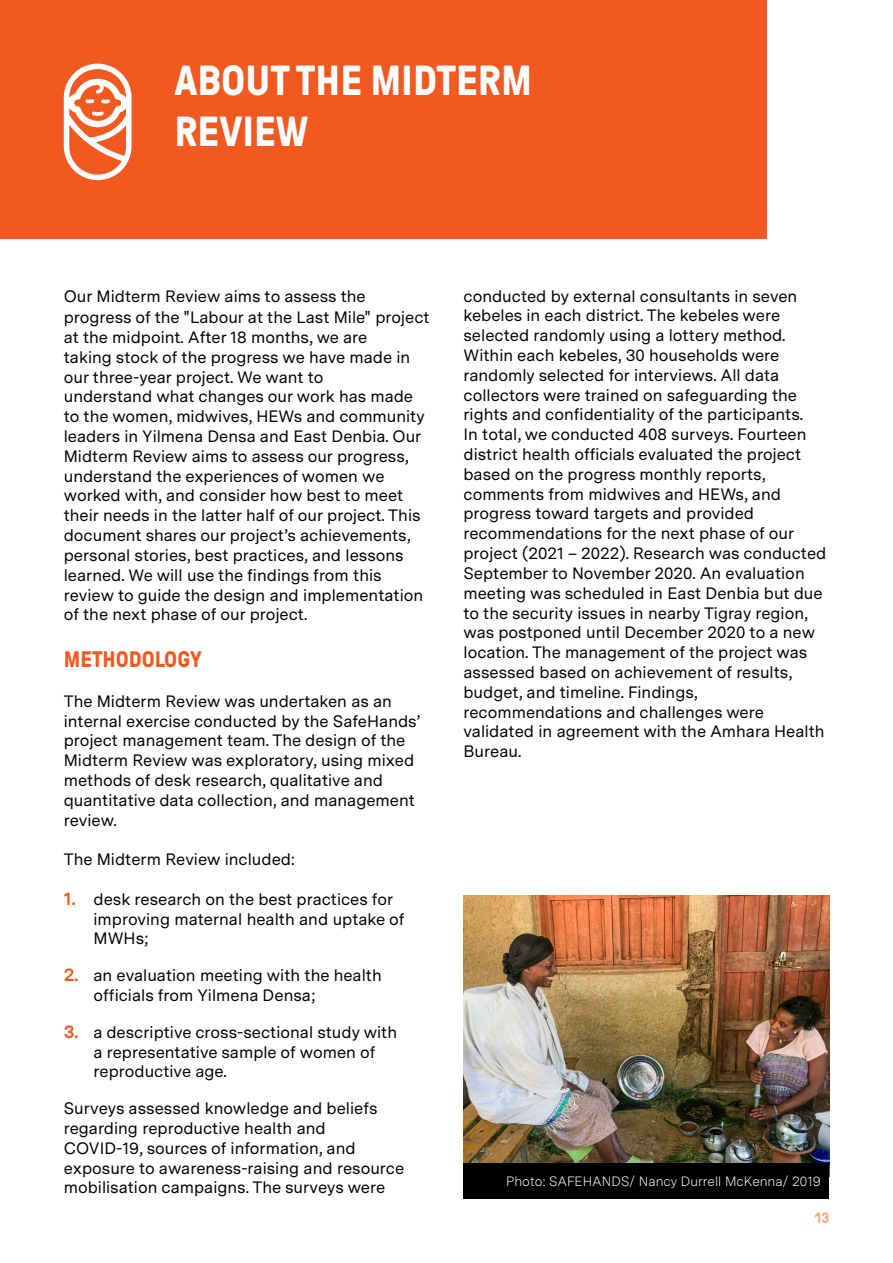
<style>
.page{position:relative;width:893px;height:1263px;background:#fff}
.page>*{position:absolute;margin:0;border:0;box-sizing:border-box;transform-origin:0 0}
.t1{font:700 42px "GT Pressura Pro";color:#fff}
.t2{font:700 22.5px "GT Pressura Pro";color:#f15921}
.t3{font:16.5px/19.8px "Messina Sans";color:#000}
.t4{font:700 15px "GT Pressura Pro";color:#f8a87e}
.t5{font:300 13.5px "Messina Sans";color:#fff}
.s1{font-weight:700;font-size:18px;color:#f15921}
</style>
<div class="page">
<img style="left:463px;top:895px;width:366px;height:268px">
<div style="left:0;top:0;width:767px;height:239px;background:#f15921"></div>
<svg style="left:64px;top:64px;width:68px;height:116px"></svg>
<div style="left:463px;top:1163px;width:366px;height:36px;background:#000"></div>
<p class="t1" style="left:174px;top:58px;width:359px">ABOUT THE MIDTERM</p>
<p class="t1" style="left:174px;top:109px;width:136px">REVIEW</p>
<p class="t3" style="left:64px;top:285px;width:367px;line-height:21.6px">Our Midterm Review aims to assess the progress of the "Labour at the Last Mile" project</p>
<p class="t3" style="left:64px;top:327px;width:362px">at the midpoint. After 18 months, we are<br>taking stock of the progress we have made in our three-year project. We want to<br>understand what changes our work has made to the women, midwives, HEWs and community leaders in Yilmena Densa and East Denbia. Our Midterm Review aims to assess our progress, understand the experiences of women we worked with, and consider how best to meet their needs in the latter half of our project. This document shares our project’s achievements, personal stories, best practices, and lessons learned. We will use the findings from this review to guide the design and implementation of the next phase of our project.</p>
<p class="t2" style="left:64px;top:647px;width:140px">METHODOLOGY</p>
<p class="t3" style="left:64px;top:690px;width:358px">The Midterm Review was undertaken as an internal exercise conducted by the SafeHands’ project management team. The design of the Midterm Review was exploratory, using mixed methods of desk research, qualitative and quantitative data collection, and management review.</p>
<p class="t3" style="left:64px;top:849px;width:233px">The Midterm Review included:</p>
<p class="t3" style="left:94px;top:888px;width:312px;text-indent:-30px"><span class="s1">1.</span> desk research on the best practices for improving maternal health and uptake of<br>MWHs;</p>
<p class="t3" style="left:94px;top:965px;width:290px;text-indent:-30px"><span class="s1">2.</span> an evaluation meeting with the health officials from Yilmena Densa;</p>
<p class="t3" style="left:94px;top:1021px;width:305px;text-indent:-30px"><span class="s1">3.</span> a descriptive cross-sectional study with a representative sample of women of reproductive age.</p>
<p class="t3" style="left:64px;top:1098px;width:342px">Surveys assessed knowledge and beliefs regarding reproductive health and COVID-19, sources of information, and exposure to awareness-raising and resource mobilisation campaigns. The surveys were</p>
<p class="t3" style="left:463px;top:285px;width:364px">conducted by external consultants in seven kebeles in each district. The kebeles were selected randomly using a lottery method.<br>Within each kebeles, 30 households were randomly selected for interviews. All data collectors were trained on safeguarding the rights and confidentiality of the participants.<br>In total, we conducted 408 surveys. Fourteen district health officials evaluated the project based on the progress monthly reports, comments from midwives and HEWs, and progress toward targets and provided recommendations for the next phase of our project (2021 – 2022). Research was conducted September to November 2020. An evaluation meeting was scheduled in East Denbia but due to the security issues in nearby Tigray region, was postponed until December 2020 to a new location. The management of the project was assessed based on achievement of results, budget, and timeline. Findings, recommendations and challenges were validated in agreement with the Amhara Health Bureau.</p>
<p class="t5" style="left:506px;top:1172px;width:316px">Photo: SAFEHANDS/ Nancy Durrell McKenna/ 2019</p>
<p class="t4" style="left:815px;top:1210px;width:16px">13</p>
</div>
